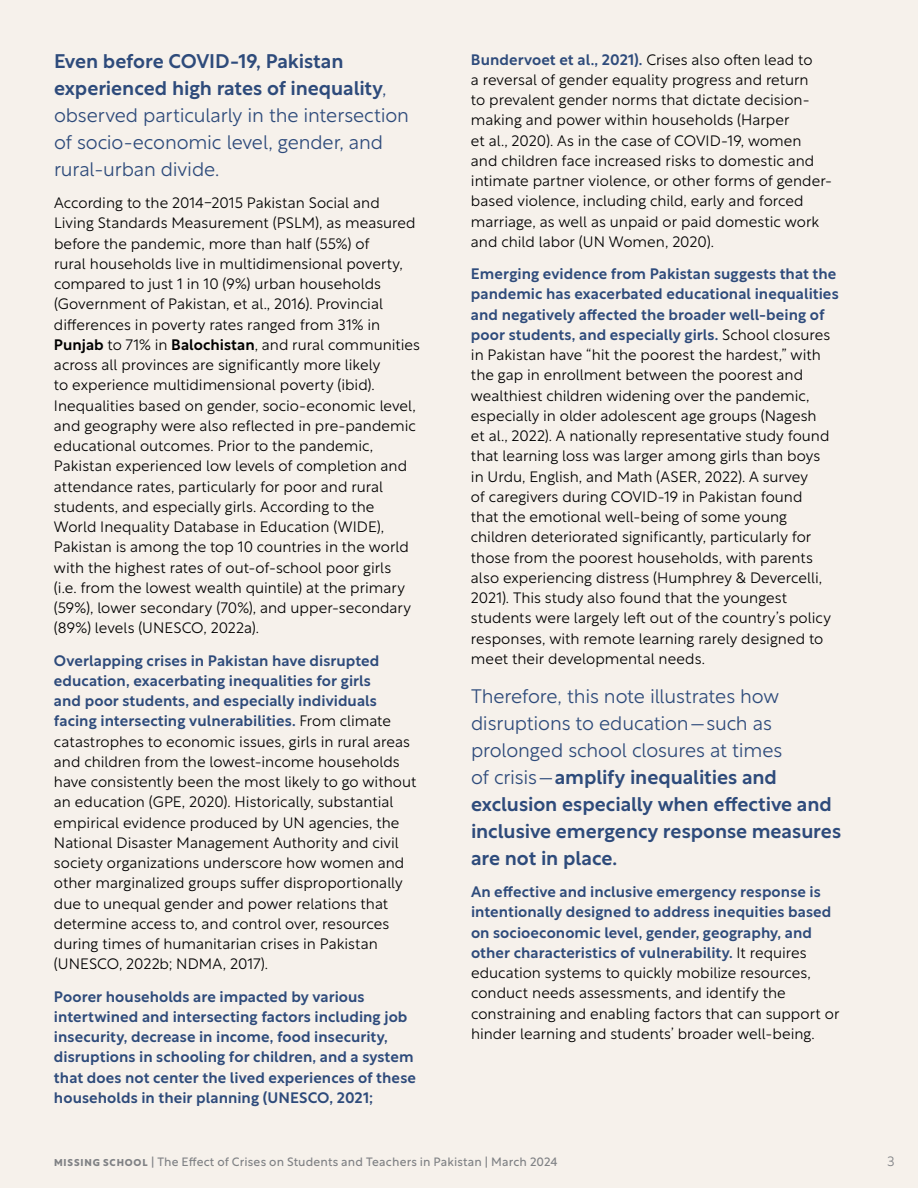
<style>
.page{position:relative;width:918px;height:1188px;background:#f6f1eb}
.page>*{position:absolute;margin:0;border:0;box-sizing:border-box;transform-origin:0 0}
.t1{font:500 19.5px/27px "Rustica";letter-spacing:-.005em;color:#2e4b7b}
.t2{font:300 19.5px/27px "Rustica";letter-spacing:-.01em;color:#2e4b7b}
.t3{font:300 15px/20.2px "Rustica";color:#000}
.t4{font:500 15px/20.2px "Rustica";letter-spacing:.005em;color:#2e4b7b}
.t5{font:300 13.5px "Rustica";color:#808285}
.t6{font:12px "Rustica";letter-spacing:.015em;color:#808285}
.s1{font-weight:500}
.s2{font-weight:500;color:#2e4b7b}
.s3{font-weight:300}
.s4{font-weight:700;font-size:9.75px}
</style>
<div class="page">
<h1 class="t2" style="left:54px;top:45px;width:357px"><span class="s1">Even before COVID-19, Pakistan experienced high rates of inequality</span>, observed particularly in the intersection of socio-economic level, gender, and rural-urban divide.</h1>
<p class="t3" style="left:54px;top:191px;width:368px">According to the 2014-2015 Pakistan Social and Living Standards Measurement (PSLM), as measured before the pandemic, more than half (55%) of<br>rural households live in multidimensional poverty, compared to just 1 in 10 (9%) urban households (Government of Pakistan, et al., 2016). Provincial differences in poverty rates ranged from 31% in <span class="s1">Punjab</span> to 71% in <span class="s1">Balochistan</span>, and rural communities across all provinces are significantly more likely<br>to experience multidimensional poverty (ibid).<br>Inequalities based on gender, socio-economic level, and geography were also reflected in pre-pandemic educational outcomes. Prior to the pandemic, Pakistan experienced low levels of completion and attendance rates, particularly for poor and rural students, and especially girls. According to the World Inequality Database in Education (WIDE), Pakistan is among the top 10 countries in the world with the highest rates of out-of-school poor girls<br>(i.e. from the lowest wealth quintile) at the primary (59%), lower secondary (70%), and upper-secondary (89%) levels (UNESCO, 2022a).</p>
<p class="t3" style="left:54px;top:648px;width:364px"><span class="s2">Overlapping crises in Pakistan have disrupted education, exacerbating inequalities for girls<br>and poor students, and especially individuals facing intersecting vulnerabilities.</span> From climate catastrophes to economic issues, girls in rural areas and children from the lowest-income households have consistently been the most likely to go without an education (GPE, 2020). Historically, substantial empirical evidence produced by UN agencies, the National Disaster Management Authority and civil society organizations underscore how women and other marginalized groups suffer disproportionally due to unequal gender and power relations that determine access to, and control over, resources during times of humanitarian crises in Pakistan (UNESCO, 2022b; NDMA, 2017).</p>
<p class="t4" style="left:54px;top:984px;width:363px">Poorer households are impacted by various intertwined and intersecting factors including job insecurity, decrease in income, food insecurity, disruptions in schooling for children, and a system that does not center the lived experiences of these households in their planning (UNESCO, 2021;</p>
<p class="t3" style="left:471px;top:48px;width:363px"><span class="s2">Bundervoet et al., 2021).</span> Crises also often lead to<br>a reversal of gender equality progress and return<br>to prevalent gender norms that dictate decision&shy;making and power within households (Harper<br>et al., 2020). As in the case of COVID-19, women and children face increased risks to domestic and intimate partner violence, or other forms of gender&shy;based violence, including child, early and forced marriage, as well as unpaid or paid domestic work and child labor (UN Women, 2020).</p>
<p class="t3" style="left:471px;top:262px;width:369px"><span class="s2">Emerging evidence from Pakistan suggests that the pandemic has exacerbated educational inequalities and negatively affected the broader well-being of poor students, and especially girls.</span> School closures in Pakistan have “hit the poorest the hardest,” with the gap in enrollment between the poorest and wealthiest children widening over the pandemic, especially in older adolescent age groups (Nagesh<br>et al., 2022). A nationally representative study found that learning loss was larger among girls than boys<br>in Urdu, English, and Math (ASER, 2022). A survey<br>of caregivers during COVID-19 in Pakistan found<br>that the emotional well-being of some young children deteriorated significantly, particularly for those from the poorest households, with parents also experiencing distress (Humphrey &amp; Devercelli, 2021). This study also found that the youngest students were largely left out of the country’s policy responses, with remote learning rarely designed to meet their developmental needs.</p>
<p class="t1" style="left:471px;top:680px;width:372px"><span class="s3">Therefore, this note illustrates how disruptions to education–such as prolonged school closures at times<br>of crisis–</span>amplify inequalities and exclusion especially when effective and inclusive emergency response measures are not in place.</p>
<p class="t3" style="left:471px;top:880px;width:370px"><span class="s2">An effective and inclusive emergency response is intentionally designed to address inequities based on socioeconomic level, gender, geography, and other characteristics of vulnerability.</span> It requires education systems to quickly mobilize resources, conduct needs assessments, and identify the constraining and enabling factors that can support or hinder learning and students’ broader well-being.</p>
<p class="t6" style="left:54px;top:1151px;width:505px"><span class="s4">MISSING SCHOOL</span> | The Effect of Crises on Students and Teachers in Pakistan | March 2024</p>
<p class="t5" style="left:887px;top:1149px;width:9px">3</p>
</div>
